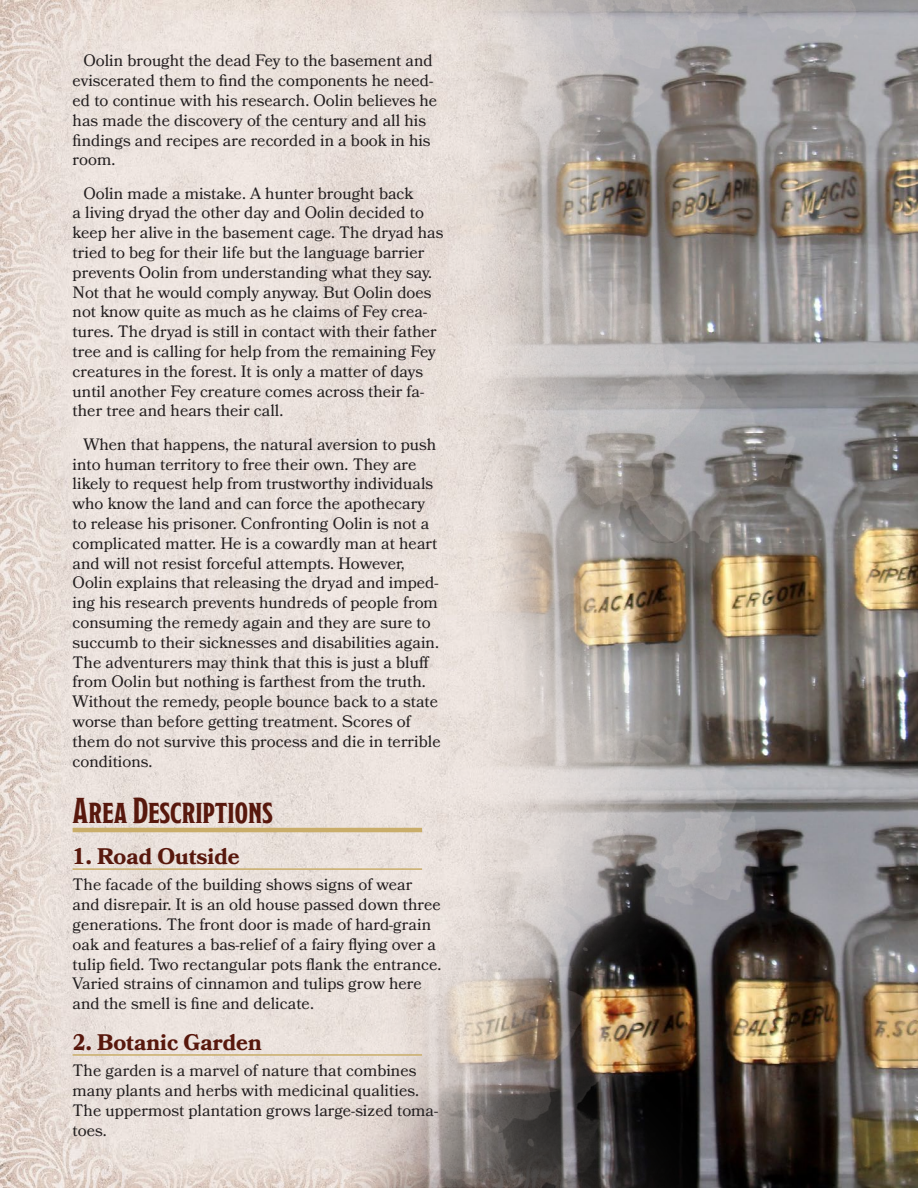
<style>
.page{position:relative;width:918px;height:1188px;background:#fff}
.page>*{position:absolute;margin:0;border:0;box-sizing:border-box;transform-origin:0 0}
.Heading_1{font:36px "Modesto Condensed";color:#58180d}
.Heading_2{font:700 22.5px "Bookmania";color:#58180d}
.Core_Body_-_Indented{font:16.5px/19.8px "Bookmania";color:#231f20}
.Core_Body{font:16.5px/19.8px "Bookmania";color:#231f20}
</style>
<div class="page">
<img style="left:0;top:0;width:352px;height:1188px">
<img style="left:352px;top:0;width:566px;height:1188px">
<hr style="left:73px;top:828px;width:349px;height:4px;background:#c9ad6a">
<hr style="left:73px;top:868px;width:349px;height:2px;background:#c9ad6a">
<hr style="left:73px;top:1054px;width:349px;height:2px;background:#c9ad6a">
<p class="Core_Body_-_Indented" style="left:73px;top:51px;width:366px;text-indent:11px">Oolin brought the dead Fey to the basement and eviscerated them to find the components he need&shy;ed to continue with his research. Oolin believes he has made the discovery of the century and all his findings and recipes are recorded in a book in his room.</p>
<p class="Core_Body_-_Indented" style="left:73px;top:183px;width:372px;text-indent:11px">Oolin made a mistake. A hunter brought back<br>a living dryad the other day and Oolin decided to keep her alive in the basement cage. The dryad has tried to beg for their life but the language barrier prevents Oolin from understanding what they say.<br>Not that he would comply anyway. But Oolin does not know quite as much as he claims of Fey crea&shy;tures. The dryad is still in contact with their father tree and is calling for help from the remaining Fey creatures in the forest. It is only a matter of days until another Fey creature comes across their fa&shy;ther tree and hears their call.</p>
<p class="Core_Body_-_Indented" style="left:73px;top:434px;width:370px;text-indent:11px">When that happens, the natural aversion to push into human territory to free their own. They are likely to request help from trustworthy individuals who know the land and can force the apothecary to release his prisoner. Confronting Oolin is not a complicated matter. He is a cowardly man at heart and will not resist forceful attempts. However, Oolin explains that releasing the dryad and imped&shy;ing his research prevents hundreds of people from consuming the remedy again and they are sure to succumb to their sicknesses and disabilities again.<br>The adventurers may think that this is just a bluff from Oolin but nothing is farthest from the truth.<br>Without the remedy, people bounce back to a state worse than before getting treatment. Scores of them do not survive this process and die in terrible conditions.</p>
<p class="Heading_1" style="left:73px;top:793px;width:201px">Area Descriptions</p>
<p class="Heading_2" style="left:73px;top:843px;width:169px">1. Road Outside</p>
<p class="Core_Body" style="left:73px;top:875px;width:370px">The facade of the building shows signs of wear and disrepair. It is an old house passed down three generations. The front door is made of hard-grain oak and features a bas-relief of a fairy flying over a tulip field. Two rectangular pots flank the entrance.<br>Varied strains of cinnamon and tulips grow here and the smell is fine and delicate.</p>
<p class="Heading_2" style="left:73px;top:1029px;width:191px">2. Botanic Garden</p>
<p class="Core_Body" style="left:73px;top:1061px;width:367px">The garden is a marvel of nature that combines many plants and herbs with medicinal qualities.<br>The uppermost plantation grows large-sized toma&shy;toes.</p>
</div>
